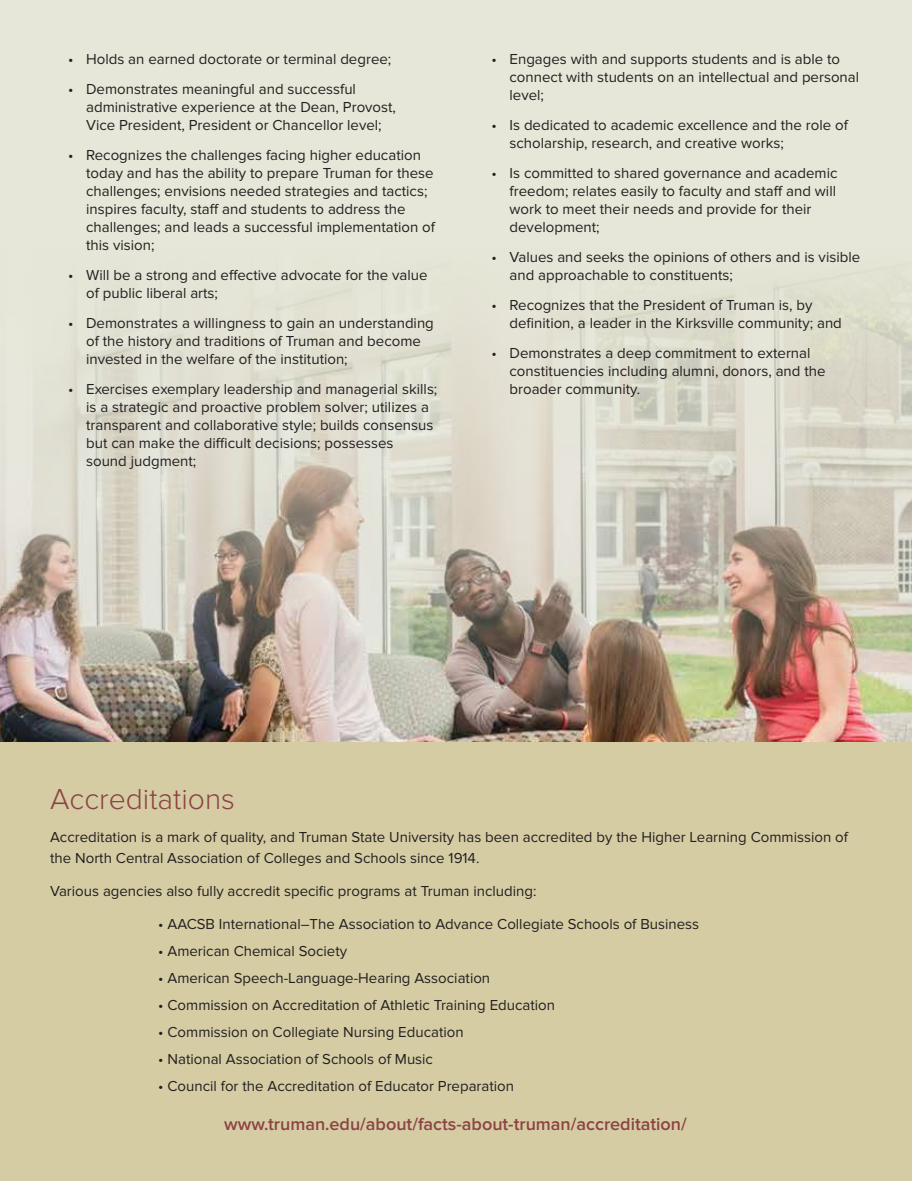
<style>
.page{position:relative;width:912px;height:1181px;background:#fff}
.page>*{position:absolute;margin:0;border:0;box-sizing:border-box;transform-origin:0 0}
.t1{font:300 30px "Proxima Nova";color:#8c4344}
.t2{font:600 18px "Proxima Nova";color:#8c4344}
.t3{font:15px/18px "Proxima Nova";color:#231f20}
</style>
<div class="page">
<div style="left:0;top:0;width:911px;height:1180px;background:#e6e7d8"></div>
<div style="left:0;top:736px;width:911px;height:444px;background:#d6cca4"></div>
<img style="left:0;top:273px;width:911px;height:468px">
<p class="t3" style="left:68px;top:50px;width:324px">• Holds an earned doctorate or terminal degree;</p>
<p class="t3" style="left:86px;top:80px;width:311px;text-indent:-18px">• Demonstrates meaningful and successful administrative experience at the Dean, Provost,<br>Vice President, President or Chancellor level;</p>
<p class="t3" style="left:86px;top:146px;width:350px;text-indent:-18px">• Recognizes the challenges facing higher education today and has the ability to prepare Truman for these challenges; envisions needed strategies and tactics; inspires faculty, staff and students to address the challenges; and leads a successful implementation of this vision;</p>
<p class="t3" style="left:86px;top:266px;width:343px;text-indent:-18px">• Will be a strong and effective advocate for the value of public liberal arts;</p>
<p class="t3" style="left:86px;top:314px;width:349px;text-indent:-18px">• Demonstrates a willingness to gain an understanding of the history and traditions of Truman and become invested in the welfare of the institution;</p>
<p class="t3" style="left:86px;top:380px;width:352px;text-indent:-18px">• Exercises exemplary leadership and managerial skills; is a strategic and proactive problem solver; utilizes a transparent and collaborative style; builds consensus but can make the difficult decisions; possesses sound judgment;</p>
<p class="t3" style="left:509px;top:50px;width:351px;text-indent:-18px">• Engages with and supports students and is able to connect with students on an intellectual and personal level;</p>
<p class="t3" style="left:509px;top:116px;width:340px;text-indent:-18px">• Is dedicated to academic excellence and the role of scholarship, research, and creative works;</p>
<p class="t3" style="left:509px;top:164px;width:329px;text-indent:-18px">• Is committed to shared governance and academic freedom; relates easily to faculty and staff and will work to meet their needs and provide for their development;</p>
<p class="t3" style="left:509px;top:248px;width:352px;text-indent:-18px">• Values and seeks the opinions of others and is visible and approachable to constituents;</p>
<p class="t3" style="left:509px;top:296px;width:334px;text-indent:-18px">• Recognizes that the President of Truman is, by definition, a leader in the Kirksville community; and</p>
<p class="t3" style="left:509px;top:344px;width:317px;text-indent:-18px">• Demonstrates a deep commitment to external constituencies including alumni, donors, and the broader community.</p>
<h1 class="t1" style="left:50px;top:781px;width:186px">Accreditations</h1>
<p class="t3" style="left:50px;top:826px;width:799px;line-height:21px">Accreditation is a mark of quality, and Truman State University has been accredited by the Higher Learning Commission of the North Central Association of Colleges and Schools since 1914.</p>
<p class="t3" style="left:50px;top:882px;width:487px">Various agencies also fully accredit specific programs at Truman including:</p>
<p class="t3" style="left:158px;top:915px;width:542px">• AACSB International–The Association to Advance Collegiate Schools of Business</p>
<p class="t3" style="left:158px;top:942px;width:190px">• American Chemical Society</p>
<p class="t3" style="left:158px;top:969px;width:333px">• American Speech-Language-Hearing Association</p>
<p class="t3" style="left:158px;top:996px;width:398px">• Commission on Accreditation of Athletic Training Education</p>
<p class="t3" style="left:158px;top:1023px;width:307px">• Commission on Collegiate Nursing Education</p>
<p class="t3" style="left:158px;top:1050px;width:276px">• National Association of Schools of Music</p>
<p class="t3" style="left:158px;top:1077px;width:357px">• Council for the Accreditation of Educator Preparation</p>
<p class="t2" style="left:224px;top:1113px;width:464px">www.truman.edu/about/facts-about-truman/accreditation/</p>
</div>
